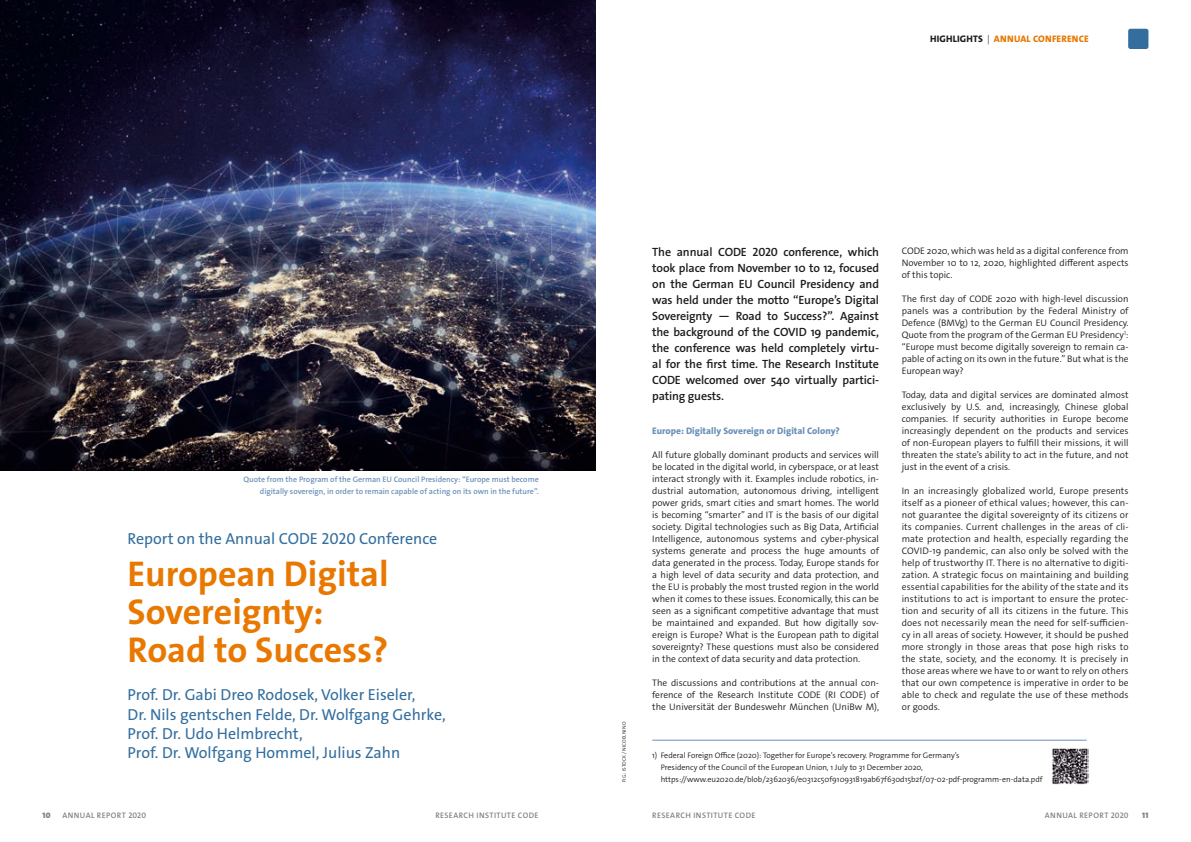
<style>
.page{position:relative;width:1191px;height:842px;background:#fff}
.page>*{position:absolute;margin:0;border:0;box-sizing:border-box;transform-origin:0 0}
.t1{font:700 36px/38px "The Sans Os F";color:#e87800}
.t2{font:16px/19.2px "The Sans Os F";color:#336e9e}
.t3{font:600 12px/16px "The Sans Os F";letter-spacing:-.01em;color:#1b1c20;text-align:justify}
.t4{font:300 9.5px/12px "The Sans Os F";color:#1b1c20;text-align:justify}
.t5{font:800 9.5px "The Sans Os F";color:#6c91b9}
.t6{font:800 9.5px "The Sans Os F";letter-spacing:.02em;color:#e87800}
.t7{font:300 8px/12px "The Sans Os F";color:#1b1c20}
.t8{font:600 8px/12px "The Sans Os F";color:#6c91b9;text-align:right}
.t9{font:600 8px "The Sans Os F";letter-spacing:.05em;color:#818084}
.t10{font:900 8px "The Sans Os F";color:#818084}
.t11{font:300 5px "The Sans Os F";letter-spacing:.02em;color:#1b1c20}
.s1{color:#1b1c20}
.s2{font-weight:300;color:#1b1c20}
</style>
<div class="page">
<hr style="left:652px;top:740px;width:434px;height:1px;background:#6c91b9">
<img style="left:1052px;top:748px;width:36px;height:36px">
<div style="left:1128px;top:29px;width:20px;height:20px;background:#336e9e;border-radius:2px"></div>
<img style="left:0;top:0;width:595px;height:471px">
<p class="t8" style="left:243px;top:474px;width:297px">Quote from the Program of the German EU Council Presidency: “Europe must become digitally sovereign, in order to remain capable of acting on its own in the future”.</p>
<h2 class="t2" style="left:128px;top:529px;width:311px">Report on the Annual CODE 2020 Conference</h2>
<h1 class="t1" style="left:128px;top:555px;width:262px">European Digital<br>Sovereignty:<br>Road to Success?</h1>
<h2 class="t2" style="left:128px;top:685px;width:320px">Prof. Dr. Gabi Dreo Rodosek, Volker Eiseler,<br>Dr. Nils gentschen Felde, Dr. Wolfgang Gehrke, Prof. Dr. Udo Helmbrecht,<br>Prof. Dr. Wolfgang Hommel, Julius Zahn</h2>
<p class="t6" style="left:930px;top:32px;width:160px"><span class="s1">HIGHLIGHTS</span> <span class="s2">|</span> ANNUAL CONFERENCE</p>
<p class="t11" style="left:621px;top:782px;width:62px;rotate:-90deg">FIG.: ISTOCK / NICOELNINO</p>
<p class="t3" style="left:652px;top:244px;width:228px">The annual CODE 2020 conference, which took place from November 10 to 12, focused on the German EU Council Presidency and was held under the motto “Europe’s Digital Sovereignty — Road to Success?”. Against the background of the COVID 19 pandemic, the conference was held completely virtu&shy;al for the first time. The Research Institute CODE welcomed over 540 virtually partici&shy;pating guests.</p>
<p class="t5" style="left:652px;top:425px;width:189px">Europe: Digitally Sovereign or Digital Colony?</p>
<p class="t4" style="left:652px;top:449px;width:229px">All future globally dominant products and services will be located in the digital world, in cyberspace, or at least interact strongly with it. Examples include robotics, in&shy;dustrial automation, autonomous driving, intelligent power grids, smart cities and smart homes. The world is becoming “smarter” and IT is the basis of our digital society. Digital technologies such as Big Data, Artificial Intelligence, autonomous systems and cyber-physical systems generate and process the huge amounts of data generated in the process. Today, Europe stands for a high level of data security and data protection, and the EU is probably the most trusted region in the world when it comes to these issues. Economically, this can be seen as a significant competitive advantage that must be maintained and expanded. But how digitally sov&shy;ereign is Europe? What is the European path to digital sovereignty? These questions must also be considered in the context of data security and data protection.</p>
<p class="t4" style="left:652px;top:677px;width:229px">The discussions and contributions at the annual con&shy;ference of the Research Institute CODE (RI CODE) of the Universität der Bundeswehr München (UniBw M),</p>
<p class="t4" style="left:901px;top:245px;width:228px">CODE 2020, which was held as a digital conference from November 10 to 12, 2020, highlighted different aspects of this topic.</p>
<p class="t4" style="left:901px;top:293px;width:229px">The first day of CODE 2020 with high-level discussion panels was a contribution by the Federal Ministry of Defence (BMVg) to the German EU Council Presidency.<br>Quote from the program of the German EU Presidency<sup>1</sup>: “Europe must become digitally sovereign to remain ca&shy;pable of acting on its own in the future.” But what is the European way?</p>
<p class="t4" style="left:901px;top:389px;width:228px">Today, data and digital services are dominated almost exclusively by U.S. and, increasingly, Chinese global companies. If security authorities in Europe become increasingly dependent on the products and services of non-European players to fulfill their missions, it will threaten the state’s ability to act in the future, and not just in the event of a crisis.</p>
<p class="t4" style="left:901px;top:485px;width:228px">In an increasingly globalized world, Europe presents itself as a pioneer of ethical values; however, this can&shy;not guarantee the digital sovereignty of its citizens or its companies. Current challenges in the areas of cli&shy;mate protection and health, especially regarding the COVID-19 pandemic, can also only be solved with the help of trustworthy IT. There is no alternative to digiti&shy;zation. A strategic focus on maintaining and building essential capabilities for the ability of the state and its institutions to act is important to ensure the protec&shy;tion and security of all its citizens in the future. This does not necessarily mean the need for self-sufficien&shy;cy in all areas of society. However, it should be pushed more strongly in those areas that pose high risks to the state, society, and the economy. It is precisely in those areas where we have to or want to rely on others that our own competence is imperative in order to be able to check and regulate the use of these methods or goods.</p>
<p class="t7" style="left:660px;top:750px;width:300px;text-indent:-9px">1) Federal Foreign Office (2020): Together for Europe’s recovery. Programme for Germany’s<br>Presidency of the Council of the European Union, 1 July to 31 December 2020,</p>
<p class="t7" style="left:660px;top:774px;width:384px">https://www.eu2020.de/blob/2362036/e0312c50f910931819ab67f630d15b2f/07-02-pdf-programm-en-data.pdf</p>
<p class="t10" style="left:43px;top:810px;width:9px">10</p>
<p class="t9" style="left:62px;top:810px;width:85px">ANNUAL REPORT 2020</p>
<p class="t9" style="left:435px;top:810px;width:105px">RESEARCH INSTITUTE CODE</p>
<p class="t9" style="left:652px;top:810px;width:105px">RESEARCH INSTITUTE CODE</p>
<p class="t9" style="left:1045px;top:810px;width:85px">ANNUAL REPORT 2020</p>
<p class="t10" style="left:1142px;top:810px;width:8px">11</p>
</div>
